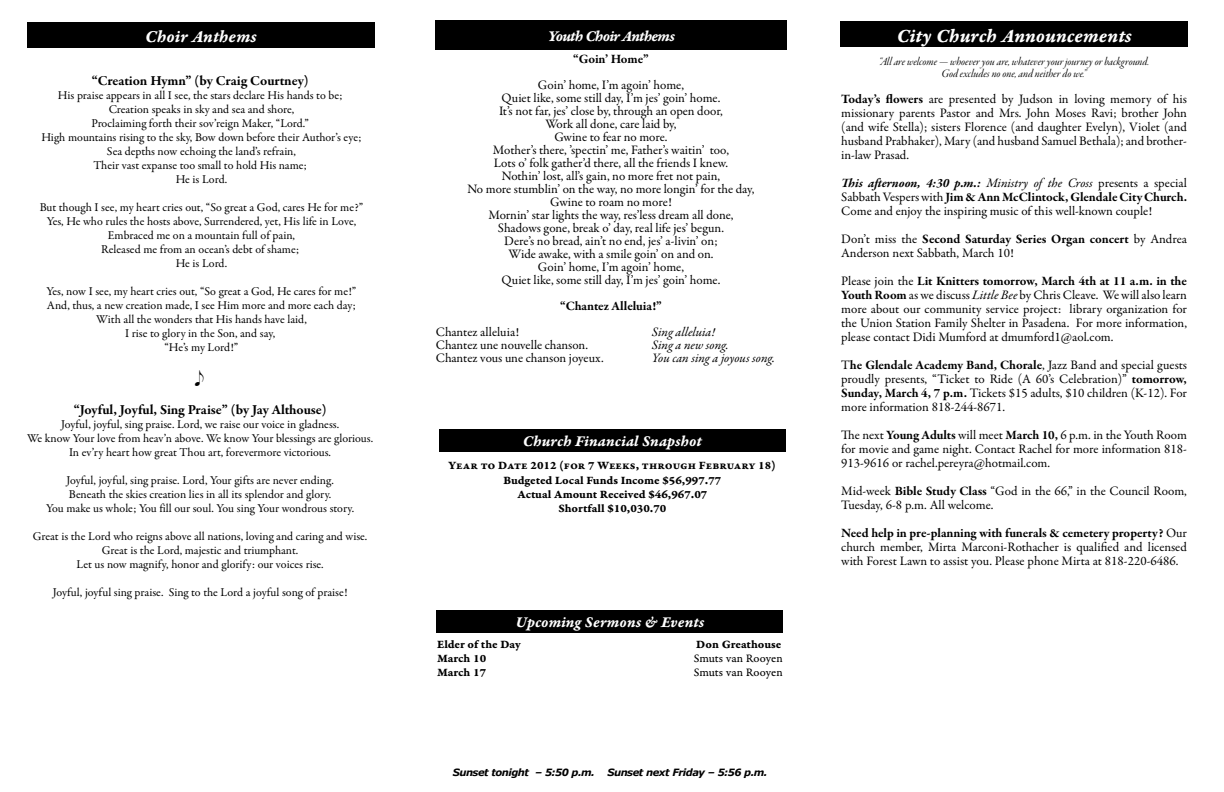
<style>
.page{position:relative;width:1224px;height:792px;background:#fff}
.page>*{position:absolute;margin:0;border:0;box-sizing:border-box;transform-origin:0 0}
.t1{font:20px "Garamond Premr Pro Bd It Capt";color:#fff}
.t2{font:18px "Garamond Premr Pro Bd It Capt";color:#fff}
.t3{font:16px "Garamond Premr Pro Bd It Capt";color:#fff}
.t4{font:16px "Garamond Premr Pro Bd It Capt";letter-spacing:-.05em;color:#fff}
.t5{font:16px "Notes Normal";color:#000}
.t6{font:700 14px "Garamond Premr Pro";letter-spacing:-.005em;color:#000}
.t7{font:13px/14px "Garamond Premr Pro";color:#000;text-align:justify}
.t8{font:italic 13px "Garamond Premr Pro";color:#000}
.t9{font:700 13px "Garamond Premr Pro";letter-spacing:-.005em;color:#000}
.t10{font:12px/14px "Garamond Premr Pro";color:#000;text-align:center}
.t11{font:12px/14px "Garamond Premr Pro Bd Capt";color:#000;text-align:center}
.t12{font:12px/12px "Garamond Premr Pro It Disp";color:#000;text-align:center}
.t13{font:12px "Garamond Premr Pro Capt";color:#000}
.t14{font:italic 700 10px "Verdana";letter-spacing:-.05em;color:#000}
.s1{font-weight:700}
.s2{font-weight:700;font-style:italic}
.s3{font-style:italic}
</style>
<div class="page">
<div style="left:840px;top:22px;width:348px;height:25px;background:#000"></div>
<div style="left:437px;top:610px;width:346px;height:23px;background:#000"></div>
<div style="left:27px;top:22px;width:348px;height:26px;background:#000"></div>
<div style="left:436px;top:20px;width:351px;height:30px;background:#000"></div>
<div style="left:439px;top:429px;width:347px;height:23px;background:#000"></div>
<h2 class="t2" style="left:145px;top:25px;width:113px">Choir Anthems</h2>
<p class="t6" style="left:92px;top:72px;width:218px">“Creation Hymn” (by Craig Courtney)</p>
<p class="t10" style="left:41px;top:89px;width:322px">His praise appears in all I see, the stars declare His hands to be; Creation speaks in sky and sea and shore,<br>Proclaiming forth their sov’reign Maker, “Lord.”<br>High mountains rising to the sky, Bow down before their Author’s eye; Sea depths now echoing the land’s refrain,<br>Their vast expanse too small to hold His name;<br>He is Lord.</p>
<p class="t10" style="left:40px;top:201px;width:325px">But though I see, my heart cries out, “So great a God, cares He for me?” Yes, He who rules the hosts above, Surrendered, yet, His life in Love, Embraced me on a mountain full of pain,<br>Released me from an ocean’s debt of shame;<br>He is Lord.</p>
<p class="t10" style="left:47px;top:285px;width:311px">Yes, now I see, my heart cries out, “So great a God, He cares for me!” And, thus, a new creation made, I see Him more and more each day; With all the wonders that His hands have laid,<br>I rise to glory in the Son, and say,<br>“He’s my Lord!”</p>
<p class="t5" style="left:195px;top:370px;width:11px">e</p>
<p class="t6" style="left:74px;top:402px;width:254px">“Joyful, Joyful, Sing Praise” (by Jay Althouse)</p>
<p class="t10" style="left:27px;top:418px;width:348px">Joyful, joyful, sing praise. Lord, we raise our voice in gladness.<br>We know Your love from heav’n above. We know Your blessings are glorious.<br>In ev’ry heart how great Thou art, forevermore victorious.</p>
<p class="t10" style="left:46px;top:474px;width:310px">Joyful, joyful, sing praise. Lord, Your gifts are never ending.<br>Beneath the skies creation lies in all its splendor and glory.<br>You make us whole; You fill our soul. You sing Your wondrous story.</p>
<p class="t10" style="left:33px;top:530px;width:336px">Great is the Lord who reigns above all nations, loving and caring and wise.<br>Great is the Lord, majestic and triumphant.<br>Let us now magnify, honor and glorify: our voices rise.</p>
<p class="t10" style="left:53px;top:586px;width:296px">Joyful, joyful sing praise. Sing to the Lord a joyful song of praise!</p>
<p class="t4" style="left:548px;top:26px;width:128px">Youth Choir Anthems</p>
<p class="t9" style="left:573px;top:51px;width:77px">“Goin’ Home”</p>
<p class="t7" style="left:467px;top:79px;width:289px;line-height:13px;text-align:center">Goin’ home, I’m agoin’ home,<br>Quiet like, some still day, I’m jes’ goin’ home.<br>It’s not far, jes’ close by, through an open door,<br>Work all done, care laid by,<br>Gwine to fear no more.<br>Mother’s there, ’spectin’ me, Father’s waitin’ too,<br>Lots o’ folk gather’d there, all the friends I knew.<br>Nothin’ lost, all’s gain, no more fret not pain,<br>No more stumblin’ on the way, no more longin’ for the day, Gwine to roam no more!<br>Mornin’ star lights the way, res’less dream all done, Shadows gone, break o’ day, real life jes’ begun.<br>Dere’s no bread, ain’t no end, jes’ a-livin’ on;<br>Wide awake, with a smile goin’ on and on.<br>Goin’ home, I’m agoin’ home,<br>Quiet like, some still day, I’m jes’ goin’ home.</p>
<p class="t9" style="left:560px;top:298px;width:103px">“Chantez Alleluia!”</p>
<p class="t7" style="left:436px;top:325px;width:85px">Chantez alleluia!</p>
<p class="t8" style="left:652px;top:324px;width:65px">Sing alleluia!</p>
<p class="t7" style="left:436px;top:338px;width:154px">Chantez une nouvelle chanson.</p>
<p class="t8" style="left:652px;top:337px;width:78px">Sing a new song.</p>
<p class="t7" style="left:436px;top:351px;width:169px">Chantez vous une chanson joyeux.</p>
<p class="t8" style="left:652px;top:350px;width:125px">You can sing a joyous song.</p>
<p class="t3" style="left:523px;top:432px;width:180px">Church Financial Snapshot</p>
<p class="t11" style="left:449px;top:459px;width:329px">Year to Date 2012 (for 7 Weeks, through February 18)<br>Budgeted Local Funds Income $56,997.77<br>Actual Amount Received $46,967.07<br>Shortfall $10,030.70</p>
<p class="t3" style="left:516px;top:612px;width:190px">Upcoming Sermons &amp; Events</p>
<p class="t11" style="left:437px;top:638px;width:86px">Elder of the Day</p>
<p class="t11" style="left:696px;top:638px;width:87px">Don Greathouse</p>
<p class="t11" style="left:437px;top:652px;width:51px">March 10</p>
<p class="t13" style="left:694px;top:651px;width:91px">Smuts van Rooyen</p>
<p class="t11" style="left:437px;top:666px;width:51px">March 17</p>
<p class="t13" style="left:694px;top:665px;width:91px">Smuts van Rooyen</p>
<p class="t14" style="left:453px;top:766px;width:144px">Sunset tonight – 5:50 p.m.</p>
<p class="t14" style="left:607px;top:766px;width:162px">Sunset next Friday – 5:56 p.m.</p>
<h1 class="t1" style="left:897px;top:23px;width:236px">City Church Announcements</h1>
<p class="t12" style="left:879px;top:56px;width:272px">“All are welcome — whoever you are, whatever your journey or background.<br>God excludes no one, and neither do we.”</p>
<p class="t7" style="left:841px;top:92px;width:347px"><span class="s1">Today’s flowers</span> are presented by Judson in loving memory of his missionary parents Pastor and Mrs. John Moses Ravi; brother John (and wife Stella); sisters Florence (and daughter Evelyn), Violet (and husband Prabhaker), Mary (and husband Samuel Bethala); and brother&shy;in-law Prasad.</p>
<p class="t7" style="left:841px;top:176px;width:347px"><span class="s2">This afternoon, 4:30 p.m.:</span> <span class="s3">Ministry of the Cross</span> presents a special Sabbath Vespers with <span class="s1">Jim &amp; Ann McClintock, Glendale City Church.<br></span>Come and enjoy the inspiring music of this well-known couple!</p>
<p class="t7" style="left:841px;top:232px;width:347px">Don’t miss the <span class="s1">Second Saturday Series Organ concert</span> by Andrea<br>Anderson next Sabbath, March 10!</p>
<p class="t7" style="left:841px;top:274px;width:347px">Please join the <span class="s1">Lit Knitters tomorrow, March 4th at 11 a.m. in the Youth Room</span> as we discuss <span class="s3">Little Bee</span> by Chris Cleave. We will also learn more about our community service project: library organization for the Union Station Family Shelter in Pasadena. For more information, please contact Didi Mumford at dmumford1@aol.com.</p>
<p class="t7" style="left:841px;top:358px;width:347px">T<span class="s1">he Glendale Academy Band, Chorale</span>, Jazz Band and special guests proudly presents, “Ticket to Ride (A 60’s Celebration)” <span class="s1">tomorrow, Sunday, March 4, 7 p.m.</span> Tickets $15 adults, $10 children (K-12). For more information 818-244-8671.</p>
<p class="t7" style="left:841px;top:428px;width:347px">The next <span class="s1">Young Adults</span> will meet <span class="s1">March 10,</span> 6 p.m. in the Youth Room for movie and game night. Contact Rachel for more information 818- 913-9616 or rachel.pereyra@hotmail.com.</p>
<p class="t7" style="left:841px;top:484px;width:347px">Mid-week <span class="s1">Bible Study Class</span> “God in the 66,” in the Council Room,<br>Tuesday, 6-8 p.m. All welcome.</p>
<p class="t7" style="left:841px;top:526px;width:347px"><span class="s1">Need help in pre-planning with funerals &amp; cemetery property?</span> Our church member, Mirta Marconi-Rothacher is qualified and licensed with Forest Lawn to assist you. Please phone Mirta at 818-220-6486.</p>
</div>
